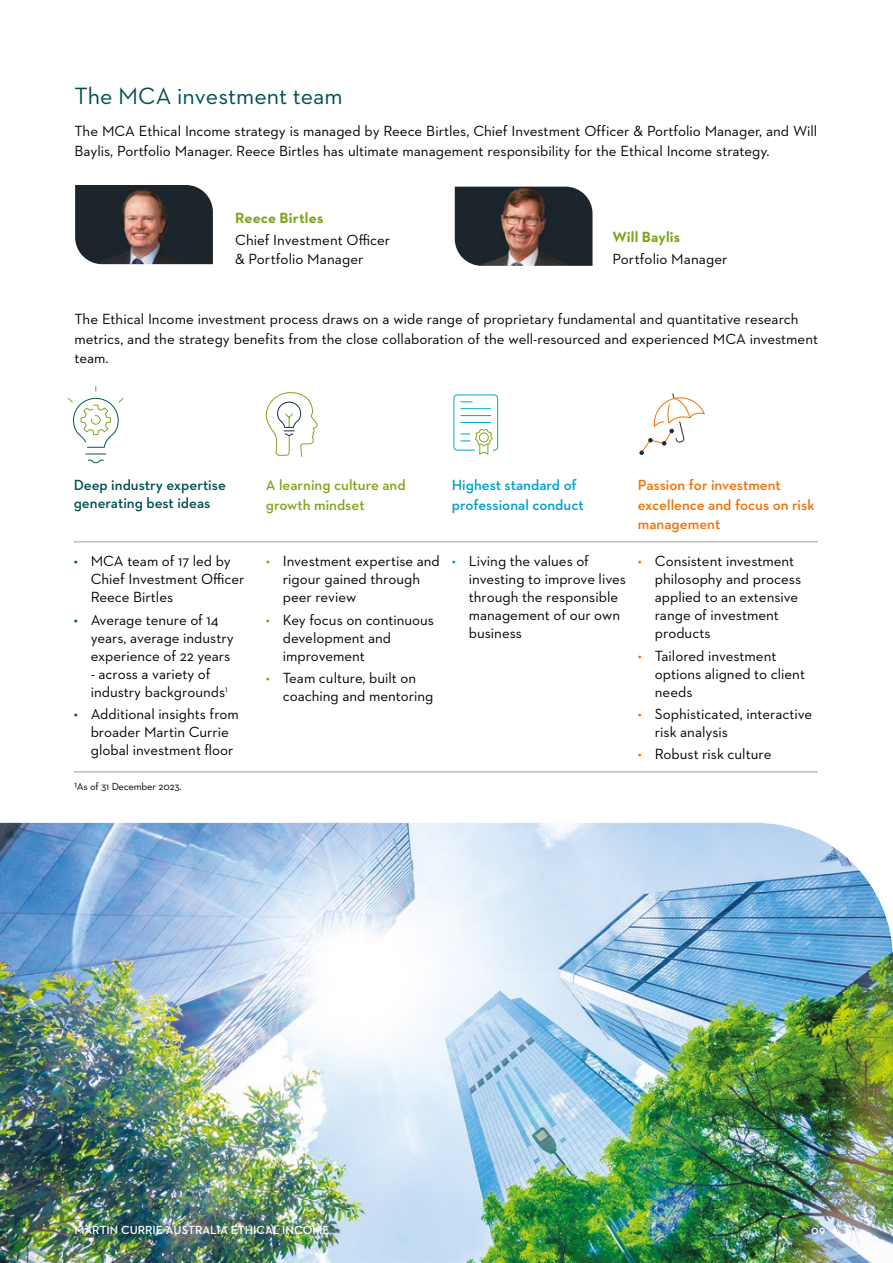
<style>
.page{position:relative;width:893px;height:1263px;background:#fff}
.page>*{position:absolute;margin:0;border:0;box-sizing:border-box;transform-origin:0 0}
.t1{font:24px "Neutraface 2 Text";color:#005051}
.t2{font:15px/18px "Neutraface 2 Text";color:#000}
.t3{font:600 15px/19.5px "Neutraface 2 Text";color:#ee7203}
.t4{font:600 15px/18px "Neutraface 2 Text";color:#005051}
.t5{font:600 15px/19.5px "Neutraface 2 Text";color:#009fc9}
.t6{font:600 15px/19.5px "Neutraface 2 Text";color:#80a51b}
.t7{font:700 15px "Neutraface 2 Text";letter-spacing:.015em;color:#80a51b}
.t8{font:600 12px "Neutraface 2 Text";color:#fff}
.t9{font:10.5px "Neutraface 2 Text";letter-spacing:-.015em;color:#000}
.s1{color:#005051}
.s2{color:#009fc9}
.s3{color:#ee7203}
.s4{color:#80a51b}
</style>
<div class="page">
<img style="left:0;top:823px;width:893px;height:440px">
<img style="left:75px;top:185px;width:138px;height:79px">
<img style="left:455px;top:187px;width:137px;height:79px">
<hr style="left:74px;top:541px;width:186px;height:1px;background:#9d9d9c">
<hr style="left:260px;top:541px;width:186px;height:1px;background:#9d9d9c">
<hr style="left:446px;top:541px;width:186px;height:1px;background:#9d9d9c">
<hr style="left:632px;top:541px;width:186px;height:1px;background:#9d9d9c">
<hr style="left:74px;top:771px;width:186px;height:1px;background:#9d9d9c">
<hr style="left:260px;top:771px;width:186px;height:1px;background:#9d9d9c">
<hr style="left:446px;top:771px;width:186px;height:1px;background:#9d9d9c">
<hr style="left:632px;top:771px;width:186px;height:1px;background:#9d9d9c">
<svg style="left:68px;top:386px;width:56px;height:77px"></svg>
<svg style="left:265px;top:392px;width:53px;height:65px"></svg>
<svg style="left:639px;top:393px;width:66px;height:62px"></svg>
<hr style="left:461px;top:408px;width:30px;height:1px;background:#00a3cc">
<hr style="left:461px;top:415px;width:30px;height:1px;background:#00a3cc">
<hr style="left:461px;top:422px;width:30px;height:1px;background:#00a3cc">
<div style="left:454px;top:395px;width:44px;height:55px;border:1px solid #00a3cc;border-radius:3px"></div>
<svg style="left:461px;top:429px;width:32px;height:26px"></svg>
<h1 class="t1" style="left:74px;top:81px;width:270px">The MCA investment team</h1>
<p class="t2" style="left:74px;top:121px;width:744px;line-height:19.5px">The MCA Ethical Income strategy is managed by Reece Birtles, Chief Investment Officer &amp; Portfolio Manager, and Will<br>Baylis, Portfolio Manager. Reece Birtles has ultimate management responsibility for the Ethical Income strategy.</p>
<p class="t7" style="left:235px;top:208px;width:90px">Reece Birtles</p>
<p class="t2" style="left:235px;top:230px;width:157px;line-height:19.5px">Chief Investment Officer &amp; Portfolio Manager</p>
<p class="t7" style="left:612px;top:228px;width:69px">Will Baylis</p>
<p class="t2" style="left:612px;top:250px;width:117px">Portfolio Manager</p>
<p class="t2" style="left:74px;top:309px;width:745px;line-height:19.5px">The Ethical Income investment process draws on a wide range of proprietary fundamental and quantitative research metrics, and the strategy benefits from the close collaboration of the well-resourced and experienced MCA investment team.</p>
<p class="t4" style="left:74px;top:476px;width:154px">Deep industry expertise generating best ideas</p>
<p class="t6" style="left:266px;top:475px;width:141px">A learning culture and growth mindset</p>
<p class="t5" style="left:452px;top:475px;width:133px">Highest standard of professional conduct</p>
<p class="t3" style="left:638px;top:475px;width:178px">Passion for investment excellence and focus on risk management</p>
<p class="t2" style="left:91px;top:552px;width:155px;text-indent:-17px"><span class="s1">•</span> MCA team of 17 led by<br>Chief Investment Officer<br>Reece Birtles</p>
<p class="t2" style="left:91px;top:610px;width:145px;text-indent:-17px"><span class="s1">•</span> Average tenure of 14 years, average industry experience of 22 years</p>
<p class="t2" style="left:91px;top:664px;width:139px">- across a variety of industry backgrounds<sup>1</sup></p>
<p class="t2" style="left:91px;top:704px;width:150px;text-indent:-17px"><span class="s1">•</span> Additional insights from broader Martin Currie global investment floor</p>
<p class="t2" style="left:469px;top:552px;width:159px;text-indent:-17px"><span class="s2">•</span> Living the values of investing to improve lives through the responsible management of our own business</p>
<p class="t2" style="left:655px;top:552px;width:148px;text-indent:-17px"><span class="s3">•</span> Consistent investment philosophy and process applied to an extensive range of investment products</p>
<p class="t2" style="left:655px;top:646px;width:152px;text-indent:-17px"><span class="s3">•</span> Tailored investment options aligned to client needs</p>
<p class="t2" style="left:655px;top:704px;width:159px;text-indent:-17px"><span class="s3">•</span> Sophisticated, interactive risk analysis</p>
<p class="t2" style="left:638px;top:745px;width:135px"><span class="s3">•</span> Robust risk culture</p>
<p class="t2" style="left:283px;top:552px;width:159px;text-indent:-17px"><span class="s4">•</span> Investment expertise and rigour gained through peer review</p>
<p class="t2" style="left:283px;top:610px;width:153px;text-indent:-17px"><span class="s4">•</span> Key focus on continuous development and improvement</p>
<p class="t2" style="left:283px;top:668px;width:152px;text-indent:-17px"><span class="s4">•</span> Team culture, built on coaching and mentoring</p>
<p class="t9" style="left:74px;top:779px;width:109px">1As of 31 December 2023.</p>
<p class="t8" style="left:74px;top:1222px;width:257px">MARTIN CURRIE AUSTRALIA ETHICAL INCOME</p>
<p class="t8" style="left:811px;top:1222px;width:16px">09</p>
</div>
